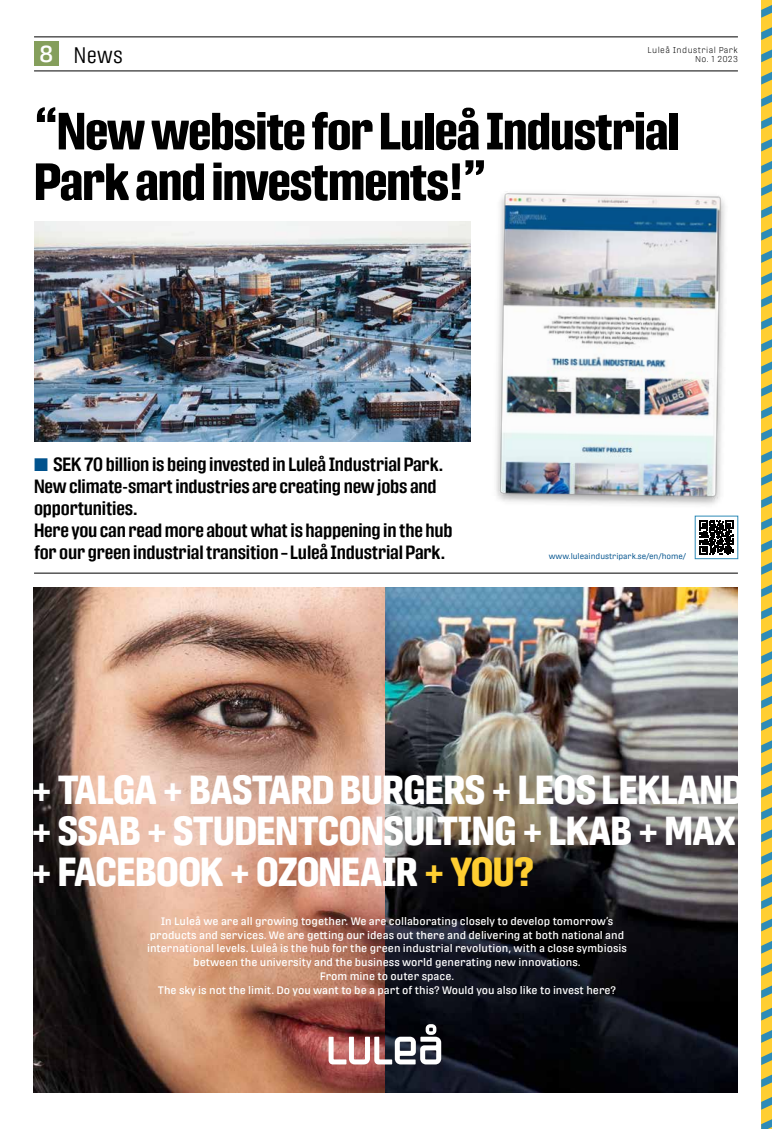
<style>
.page{position:relative;width:772px;height:1129px;background:#fff}
.page>*{position:absolute;margin:0;border:0;box-sizing:border-box;transform-origin:0 0}
.t1{font:700 52px/50.5px "Protipo Compact";letter-spacing:-.02em;color:#000}
.t2{font:700 40.4px/41px "Protipo Compact";color:#fff}
.t3{font:300 22.4px "Protipo Compact";color:#000}
.t4{font:600 19.1px/21.8px "Protipo Compact";letter-spacing:-.01em;color:#000}
.t5{font:500 10.8px/13.7px "Protipo";color:#fff;text-align:center}
.t6{font:300 8.5px "Protipo";letter-spacing:.05em;color:#000}
.t7{font:8px "Protipo";color:#00528d}
.s1{font-family:"Protipo";font-weight:500;font-size:23px;color:#fff}
.s2{color:#00528d}
.s3{color:#ffce32}
</style>
<div class="page">
<img style="left:384px;top:587px;width:353px;height:504px">
<img style="left:34px;top:587px;width:350px;height:504px">
<hr style="left:34px;top:37px;width:703px;height:1px;background:#000">
<hr style="left:34px;top:71px;width:703px;height:1px;background:#000">
<div style="left:34px;top:41px;width:25px;height:25px;background:#859f5c"></div>
<div style="left:760px;top:0;width:11px;height:1128px;background:#ffce32"></div>
<svg style="left:760px;top:27px;width:11px;height:13px"></svg>
<svg style="left:760px;top:49px;width:11px;height:13px"></svg>
<svg style="left:760px;top:72px;width:11px;height:13px"></svg>
<svg style="left:760px;top:94px;width:11px;height:13px"></svg>
<svg style="left:760px;top:116px;width:11px;height:13px"></svg>
<svg style="left:760px;top:139px;width:11px;height:12px"></svg>
<svg style="left:760px;top:161px;width:11px;height:13px"></svg>
<svg style="left:760px;top:183px;width:11px;height:13px"></svg>
<svg style="left:760px;top:205px;width:11px;height:13px"></svg>
<svg style="left:760px;top:228px;width:11px;height:12px"></svg>
<svg style="left:760px;top:250px;width:11px;height:13px"></svg>
<svg style="left:760px;top:272px;width:11px;height:13px"></svg>
<svg style="left:760px;top:294px;width:11px;height:13px"></svg>
<svg style="left:760px;top:317px;width:11px;height:13px"></svg>
<svg style="left:760px;top:339px;width:11px;height:13px"></svg>
<svg style="left:760px;top:361px;width:11px;height:13px"></svg>
<svg style="left:760px;top:384px;width:11px;height:12px"></svg>
<svg style="left:760px;top:406px;width:11px;height:13px"></svg>
<svg style="left:760px;top:428px;width:11px;height:13px"></svg>
<svg style="left:760px;top:450px;width:11px;height:13px"></svg>
<svg style="left:760px;top:473px;width:11px;height:12px"></svg>
<svg style="left:760px;top:495px;width:11px;height:13px"></svg>
<svg style="left:760px;top:517px;width:11px;height:13px"></svg>
<svg style="left:760px;top:539px;width:11px;height:13px"></svg>
<svg style="left:760px;top:562px;width:11px;height:12px"></svg>
<svg style="left:760px;top:584px;width:11px;height:13px"></svg>
<svg style="left:760px;top:606px;width:11px;height:13px"></svg>
<svg style="left:760px;top:628px;width:11px;height:13px"></svg>
<svg style="left:760px;top:651px;width:11px;height:13px"></svg>
<svg style="left:760px;top:673px;width:11px;height:13px"></svg>
<svg style="left:760px;top:695px;width:11px;height:13px"></svg>
<svg style="left:760px;top:718px;width:11px;height:12px"></svg>
<svg style="left:760px;top:740px;width:11px;height:13px"></svg>
<svg style="left:760px;top:762px;width:11px;height:13px"></svg>
<svg style="left:760px;top:784px;width:11px;height:13px"></svg>
<svg style="left:760px;top:807px;width:11px;height:12px"></svg>
<svg style="left:760px;top:829px;width:11px;height:13px"></svg>
<svg style="left:760px;top:851px;width:11px;height:13px"></svg>
<svg style="left:760px;top:873px;width:11px;height:13px"></svg>
<svg style="left:760px;top:896px;width:11px;height:13px"></svg>
<svg style="left:760px;top:918px;width:11px;height:13px"></svg>
<svg style="left:760px;top:940px;width:11px;height:13px"></svg>
<svg style="left:760px;top:962px;width:11px;height:13px"></svg>
<svg style="left:760px;top:985px;width:11px;height:13px"></svg>
<svg style="left:760px;top:1007px;width:11px;height:13px"></svg>
<svg style="left:760px;top:1029px;width:11px;height:13px"></svg>
<svg style="left:760px;top:1052px;width:11px;height:12px"></svg>
<svg style="left:760px;top:1074px;width:11px;height:13px"></svg>
<svg style="left:760px;top:1096px;width:11px;height:13px"></svg>
<svg style="left:760px;top:1118px;width:11px;height:10px"></svg>
<svg style="left:760px;top:5px;width:11px;height:13px"></svg>
<img style="left:34px;top:222px;width:436px;height:219px">
<svg style="left:328px;top:1023px;width:113px;height:41px"></svg>
<hr style="left:34px;top:573px;width:703px;height:1px;background:#000">
<svg style="left:699px;top:520px;width:33px;height:34px"></svg>
<img style="left:496px;top:193px;width:229px;height:312px">
<h3 class="t3" style="left:39px;top:43px;width:85px"><span class="s1">8</span> News</h3>
<p class="t6" style="left:694px;top:54px;width:44px">No. 1 2023</p>
<p class="t6" style="left:647px;top:45px;width:92px">Luleå Industrial Park</p>
<h1 class="t1" style="left:34px;top:106px;width:646px">“New website for Luleå Industrial<br>Park and investments!”</h1>
<p class="t4" style="left:34px;top:453px;width:419px"><span class="s2">■</span> SEK 70 billion is being invested in Luleå Industrial Park.<br>New climate-smart industries are creating new jobs and opportunities.<br>Here you can read more about what is happening in the hub for our green industrial transition – Luleå Industrial Park.</p>
<p class="t7" style="left:548px;top:551px;width:139px">www.luleaindustripark.se/en/home/</p>
<h2 class="t2" style="left:31px;top:769px;width:714px">+ TALGA + BASTARD BURGERS + LEOS LEKLAND + SSAB + STUDENTCONSULTING + LKAB + MAX + FACEBOOK + OZONEAIR <span class="s3">+ YOU?</span></h2>
<p class="t5" style="left:147px;top:914px;width:481px">In Luleå we are all growing together. We are collaborating closely to develop tomorrow’s products and services. We are getting our ideas out there and delivering at both national and international levels. Luleå is the hub for the green industrial revolution, with a close symbiosis between the university and the business world generating new innovations.<br>From mine to outer space.<br>The sky is not the limit. Do you want to be a part of this? Would you also like to invest here?</p>
</div>
